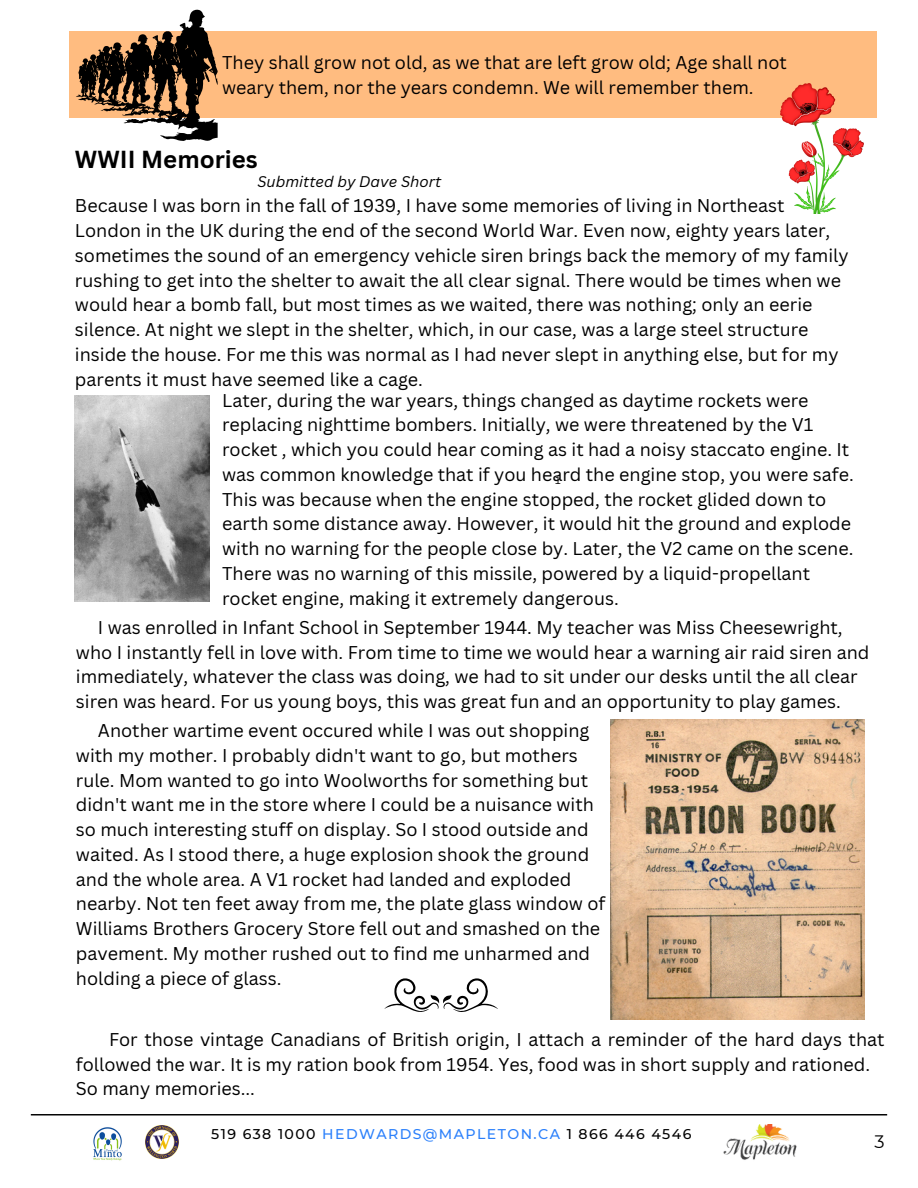
<style>
.page{position:relative;width:918px;height:1188px;background:#fff}
.page>*{position:absolute;margin:0;border:0;box-sizing:border-box;transform-origin:0 0}
.t1{font:700 24px "Canva Sans";color:#000}
.t2{font:18px/24.8px "Canva Sans";color:#000}
.t3{font:18px "Montserrat";color:#000}
.t4{font:italic 15px "Canva Sans";color:#000}
.t5{font:500 14.1px "Montserrat";letter-spacing:.1em;color:#000}
.t6{font:10.5px "Canva Sans";color:#000}
.s1{color:#2b80fb}
</style>
<div class="page">
<img style="left:146px;top:1126px;width:32px;height:32px">
<img style="left:93px;top:1127px;width:29px;height:34px">
<img style="left:723px;top:1125px;width:74px;height:35px">
<div style="left:69px;top:32px;width:808px;height:86px;background:#ffbc80"></div>
<img style="left:610px;top:720px;width:254px;height:299px">
<svg style="left:76px;top:10px;width:142px;height:131px"></svg>
<img style="left:780px;top:84px;width:83px;height:129px">
<img style="left:75px;top:395px;width:135px;height:206px">
<svg style="left:384px;top:978px;width:114px;height:34px"></svg>
<h3 class="t2" style="left:222px;top:50px;width:566px">They shall grow not old, as we that are left grow old; Age shall not weary them, nor the years condemn. We will remember them.</h3>
<h2 class="t1" style="left:75px;top:142px;width:184px">WWII Memories</h2>
<p class="t2" style="left:75px;top:193px;width:775px">Because I was born in the fall of 1939, I have some memories of living in Northeast London in the UK during the end of the second World War. Even now, eighty years later, sometimes the sound of an emergency vehicle siren brings back the memory of my family rushing to get into the shelter to await the all clear signal. There would be times when we would hear a bomb fall, but most times as we waited, there was nothing; only an eerie silence. At night we slept in the shelter, which, in our case, was a large steel structure inside the house. For me this was normal as I had never slept in anything else, but for my parents it must have seemed like a cage.</p>
<p class="t4" style="left:257px;top:171px;width:185px">Submitted by Dave Short</p>
<h2 class="t2" style="left:222px;top:387px;width:633px">Later, during the war years, things changed as daytime rockets were replacing nighttime bombers. Initially, we were threatened by the V1 rocket , which you could hear coming as it had a noisy staccato engine. It was common knowledge that if you heard the engine stop, you were safe.<br>This was because when the engine stopped, the rocket glided down to earth some distance away. However, it would hit the ground and explode with no warning for the people close by. Later, the V2 came on the scene.<br>There was no warning of this missile, powered by a liquid-propellant rocket engine, making it extremely dangerous.</h2>
<p class="t6" style="left:555px;top:473px;width:7px">1</p>
<h2 class="t2" style="left:76px;top:615px;width:795px;text-indent:22px">I was enrolled in Infant School in September 1944. My teacher was Miss Cheesewright, who I instantly fell in love with. From time to time we would hear a warning air raid siren and immediately, whatever the class was doing, we had to sit under our desks until the all clear siren was heard. For us young boys, this was great fun and an opportunity to play games.</h2>
<p class="t2" style="left:76px;top:718px;width:531px;text-indent:22px">Another wartime event occured while I was out shopping with my mother. I probably didn't want to go, but mothers rule. Mom wanted to go into Woolworths for something but didn't want me in the store where I could be a nuisance with so much interesting stuff on display. So I stood outside and waited. As I stood there, a huge explosion shook the ground and the whole area. A V1 rocket had landed and exploded nearby. Not ten feet away from me, the plate glass window of Williams Brothers Grocery Store fell out and smashed on the pavement. My mother rushed out to find me unharmed and holding a piece of glass.</p>
<p class="t2" style="left:76px;top:1027px;width:810px;text-indent:33px">For those vintage Canadians of British origin, I attach a reminder of the hard days that followed the war. It is my ration book from 1954. Yes, food was in short supply and rationed.<br>So many memories...</p>
<p class="t5" style="left:211px;top:1126px;width:482px">519 638 1000 <span class="s1">HEDWARDS@MAPLETON.CA</span> 1 866 446 4546</p>
<h2 class="t3" style="left:874px;top:1131px;width:12px">3</h2>
</div>
